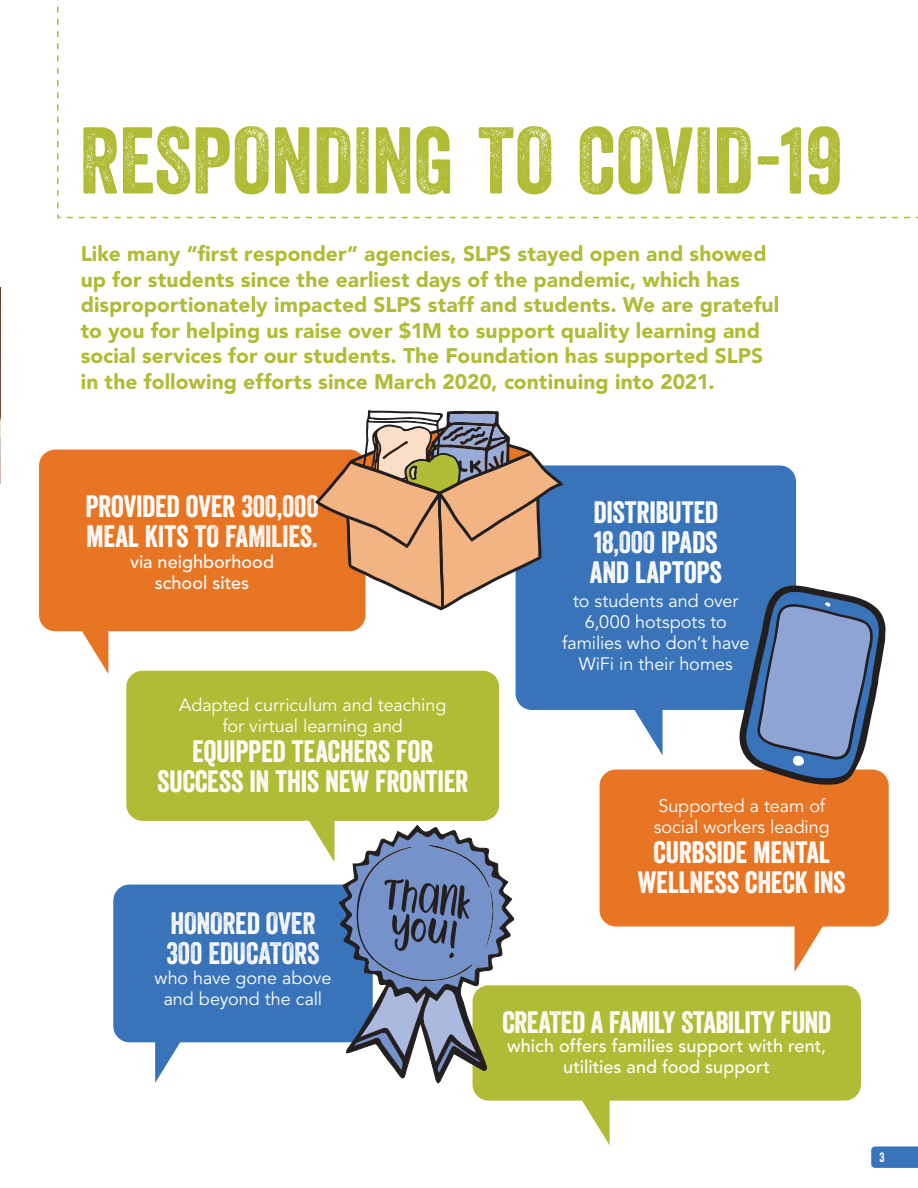
<style>
.page{position:relative;width:918px;height:1188px;background:#fff}
.page>*{position:absolute;margin:0;border:0;box-sizing:border-box;transform-origin:0 0}
.temp_sections{font:91.5px "Veneer";color:#b0bc36}
.t1{font:30px/30px "Veneer";letter-spacing:-.01em;color:#fff}
.body_-regular{font:900 21px/25.5px "Avenir";letter-spacing:.005em;color:#b0bc36}
.t2{font:18px/21px "Avenir";letter-spacing:-.005em;color:#fff;text-align:center}
.t3{font:500 18px/21px "Avenir";color:#fff;text-align:center}
.body_-regular-2{font:13.2px "Veneer";color:#fff}
</style>
<div class="page">
<svg style="left:57px;top:0;width:861px;height:219px"></svg>
<div style="left:39px;top:450px;width:327px;height:181px;background:#e87524;border-radius:16px"></div>
<svg style="left:80px;top:631px;width:28px;height:42px"></svg>
<div style="left:600px;top:770px;width:289px;height:157px;background:#e87524;border-radius:16px"></div>
<svg style="left:795px;top:926px;width:30px;height:45px"></svg>
<div style="left:126px;top:671px;width:373px;height:150px;background:#b0bc36;border-radius:16px"></div>
<svg style="left:306px;top:820px;width:29px;height:42px"></svg>
<div style="left:113px;top:885px;width:260px;height:157px;background:#3973ba;border-radius:16px"></div>
<svg style="left:155px;top:1042px;width:28px;height:41px"></svg>
<div style="left:473px;top:985px;width:388px;height:116px;background:#b0bc36;border-radius:16px"></div>
<svg style="left:581px;top:1100px;width:29px;height:45px"></svg>
<img style="left:0;top:288px;width:1px;height:195px">
<div style="left:516px;top:465px;width:280px;height:245px;background:#3973ba;border-radius:16px"></div>
<svg style="left:634px;top:710px;width:29px;height:45px"></svg>
<svg style="left:736px;top:583px;width:153px;height:204px"></svg>
<svg style="left:317px;top:410px;width:243px;height:199px"></svg>
<svg style="left:339px;top:825px;width:175px;height:259px"></svg>
<svg style="left:344px;top:831px;width:165px;height:243px"></svg>
<svg style="left:871px;top:1146px;width:47px;height:22px"></svg>
<p class="temp_sections" style="left:79px;top:105px;width:764px">RESPONDING TO COVID-19</p>
<p class="body_-regular" style="left:81px;top:241px;width:700px">Like many “first responder” agencies, SLPS stayed open and showed up for students since the earliest days of the pandemic, which has disproportionately impacted SLPS staff and students. We are grateful to you for helping us raise over $1M to support quality learning and social services for our students. The Foundation has supported SLPS in the following efforts since March 2020, continuing into 2021.</p>
<p class="t1" style="left:85px;top:491px;width:235px">PROVIDED OVER 300,000<br>MEAL KITS TO FAMILIES.</p>
<p class="t3" style="left:130px;top:552px;width:145px">via neighborhood school sites</p>
<p class="t2" style="left:179px;top:694px;width:269px">Adapted curriculum and teaching for virtual learning and</p>
<p class="t1" style="left:157px;top:736px;width:313px;text-align:center">EQUIPPED TEACHERS FOR<br>SUCCESS IN THIS NEW FRONTIER</p>
<p class="t1" style="left:167px;top:908px;width:154px">HONORED OVER<br>300 EDUCATORS</p>
<p class="t2" style="left:155px;top:968px;width:178px">who have gone above and beyond the call</p>
<p class="t1" style="left:590px;top:497px;width:133px">DISTRIBUTED<br>18,000 IPADS<br>AND LAPTOPS</p>
<p class="t2" style="left:562px;top:591px;width:189px">to students and over<br>6,000 hotspots to families who don’t have<br>WiFi in their homes</p>
<p class="t2" style="left:654px;top:796px;width:177px;text-align:left">Supported a team of social workers leading</p>
<p class="t1" style="left:638px;top:837px;width:209px;text-align:center">CURBSIDE MENTAL<br>WELLNESS CHECK INS</p>
<p class="t1" style="left:502px;top:1007px;width:330px">CREATED A FAMILY STABILITY FUND</p>
<p class="t3" style="left:507px;top:1036px;width:321px">which offers families support with rent, utilities and food support</p>
<p class="body_-regular-2" style="left:880px;top:1149px;width:7px">3</p>
</div>
